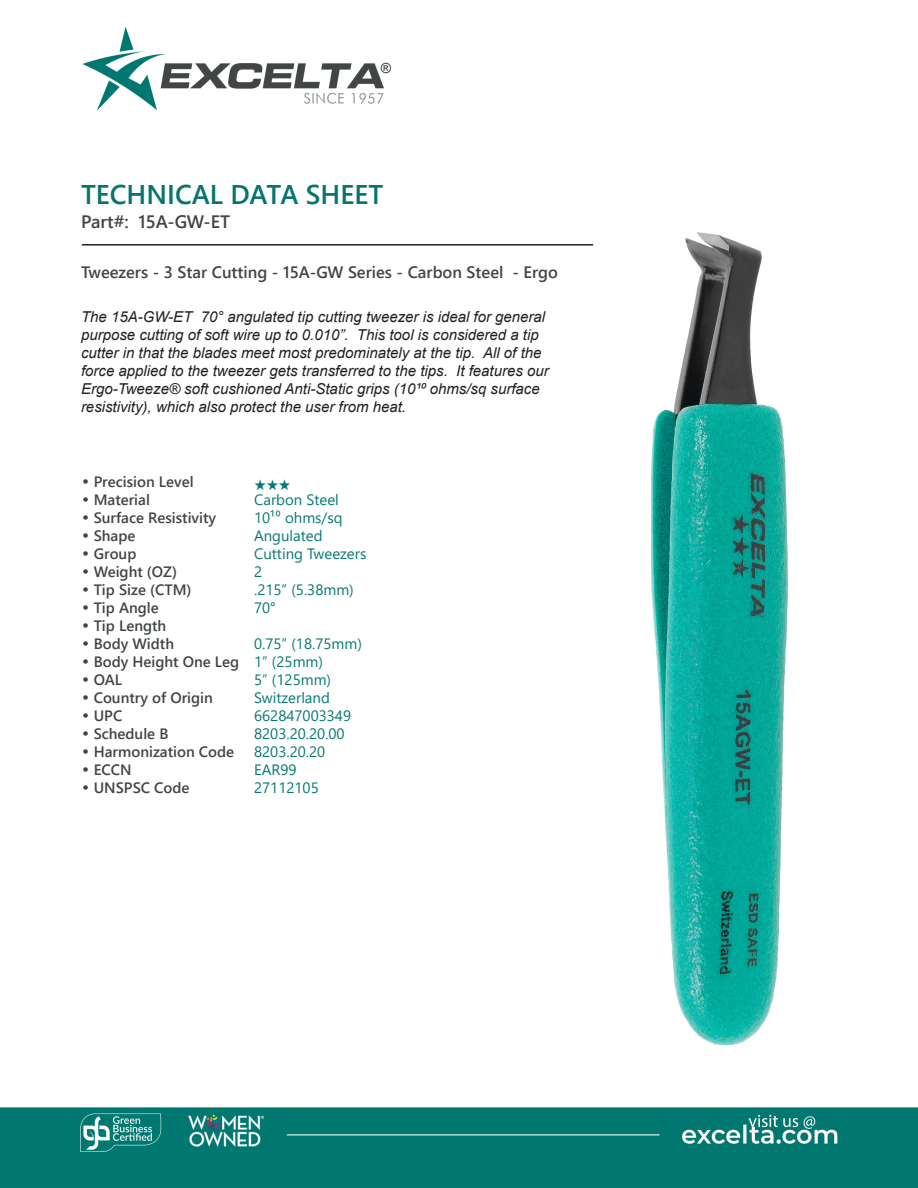
<style>
.page{position:relative;width:918px;height:1188px;background:#fff}
.page>*{position:absolute;margin:0;border:0;box-sizing:border-box;transform-origin:0 0}
.t1{font:700 27px "Yu Gothic UI";color:#08746d}
.t2{font:700 18px "Yu Gothic UI";color:#414546}
.t3{font:700 16.5px "Yu Gothic UI";color:#414546}
.t4{font:italic 15px/18px "Arial";color:#231f20}
.CT_s_CTM{font:700 15px "Yu Gothic UI";color:#414546}
.CT_s_CTM-2{font:15px "Yu Gothic UI";color:#077874}
.CT_s_CTM-3{font:15px "Zapf Ding Bats";color:#077874}
.s1{font-family:"Century Gothic";font-weight:400}
</style>
<div class="page">
<img style="left:0;top:27px;width:918px;height:1161px">
<img style="left:652px;top:232px;width:136px;height:812px">
<hr style="left:82px;top:244px;width:511px;height:2px;background:#231f20">
<p class="t1" style="left:81px;top:178px;width:304px">TECHNICAL DATA SHEET</p>
<p class="t2" style="left:81px;top:212px;width:151px">Part#: 15A-GW-ET</p>
<p class="t3" style="left:81px;top:262px;width:479px">Tweezers - 3 Star Cutting - 15A-GW Series - Carbon Steel - Ergo</p>
<p class="t4" style="left:81px;top:308px;width:469px">The 15A-GW-ET 70° angulated tip cutting tweezer is ideal for general purpose cutting of soft wire up to 0.010”. This tool is considered a tip cutter in that the blades meet most predominately at the tip. All of the force applied to the tweezer gets transferred to the tips. It features our Ergo-Tweeze® soft cushioned Anti-Static grips (10¹⁰ ohms/sq surface resistivity), which also protect the user from heat.</p>
<p class="CT_s_CTM" style="left:81px;top:473px;width:114px"><span class="s1">•</span> Precision Level</p>
<p class="CT_s_CTM-3" style="left:254px;top:476px;width:38px">★★★</p>
<p class="CT_s_CTM" style="left:81px;top:491px;width:70px"><span class="s1">•</span> Material</p>
<p class="CT_s_CTM-2" style="left:254px;top:485px;width:86px">Carbon Steel</p>
<p class="CT_s_CTM" style="left:81px;top:509px;width:137px"><span class="s1">•</span> Surface Resistivity</p>
<p class="CT_s_CTM-2" style="left:254px;top:503px;width:90px">10¹⁰ ohms/sq</p>
<p class="CT_s_CTM" style="left:81px;top:527px;width:56px"><span class="s1">•</span> Shape</p>
<p class="CT_s_CTM-2" style="left:254px;top:521px;width:70px">Angulated</p>
<p class="CT_s_CTM" style="left:81px;top:545px;width:57px"><span class="s1">•</span> Group</p>
<p class="CT_s_CTM-2" style="left:254px;top:539px;width:114px">Cutting Tweezers</p>
<p class="CT_s_CTM" style="left:81px;top:563px;width:98px"><span class="s1">•</span> Weight (OZ)</p>
<p class="CT_s_CTM-2" style="left:254px;top:557px;width:10px">2</p>
<p class="CT_s_CTM" style="left:81px;top:581px;width:112px"><span class="s1">•</span> Tip Size (CTM)</p>
<p class="CT_s_CTM-2" style="left:254px;top:575px;width:101px">.215” (5.38mm)</p>
<p class="CT_s_CTM" style="left:81px;top:599px;width:79px"><span class="s1">•</span> Tip Angle</p>
<p class="CT_s_CTM-2" style="left:254px;top:593px;width:23px">70°</p>
<p class="CT_s_CTM" style="left:81px;top:617px;width:87px"><span class="s1">•</span> Tip Length</p>
<p class="CT_s_CTM" style="left:81px;top:635px;width:95px"><span class="s1">•</span> Body Width</p>
<p class="CT_s_CTM-2" style="left:254px;top:629px;width:109px">0.75” (18.75mm)</p>
<p class="CT_s_CTM" style="left:81px;top:653px;width:160px"><span class="s1">•</span> Body Height One Leg</p>
<p class="CT_s_CTM-2" style="left:254px;top:647px;width:70px">1” (25mm)</p>
<p class="CT_s_CTM" style="left:81px;top:671px;width:43px"><span class="s1">•</span> OAL</p>
<p class="CT_s_CTM-2" style="left:254px;top:665px;width:78px">5” (125mm)</p>
<p class="CT_s_CTM" style="left:81px;top:689px;width:133px"><span class="s1">•</span> Country of Origin</p>
<p class="CT_s_CTM-2" style="left:254px;top:683px;width:77px">Switzerland</p>
<p class="CT_s_CTM" style="left:81px;top:707px;width:43px"><span class="s1">•</span> UPC</p>
<p class="CT_s_CTM-2" style="left:254px;top:701px;width:99px">662847003349</p>
<p class="CT_s_CTM" style="left:81px;top:725px;width:89px"><span class="s1">•</span> Schedule B</p>
<p class="CT_s_CTM-2" style="left:254px;top:719px;width:92px">8203.20.20.00</p>
<p class="CT_s_CTM" style="left:81px;top:743px;width:155px"><span class="s1">•</span> Harmonization Code</p>
<p class="CT_s_CTM-2" style="left:254px;top:737px;width:73px">8203.20.20</p>
<p class="CT_s_CTM" style="left:81px;top:761px;width:52px"><span class="s1">•</span> ECCN</p>
<p class="CT_s_CTM-2" style="left:254px;top:755px;width:44px">EAR99</p>
<p class="CT_s_CTM" style="left:81px;top:779px;width:110px"><span class="s1">•</span> UNSPSC Code</p>
<p class="CT_s_CTM-2" style="left:254px;top:773px;width:66px">27112105</p>
</div>
